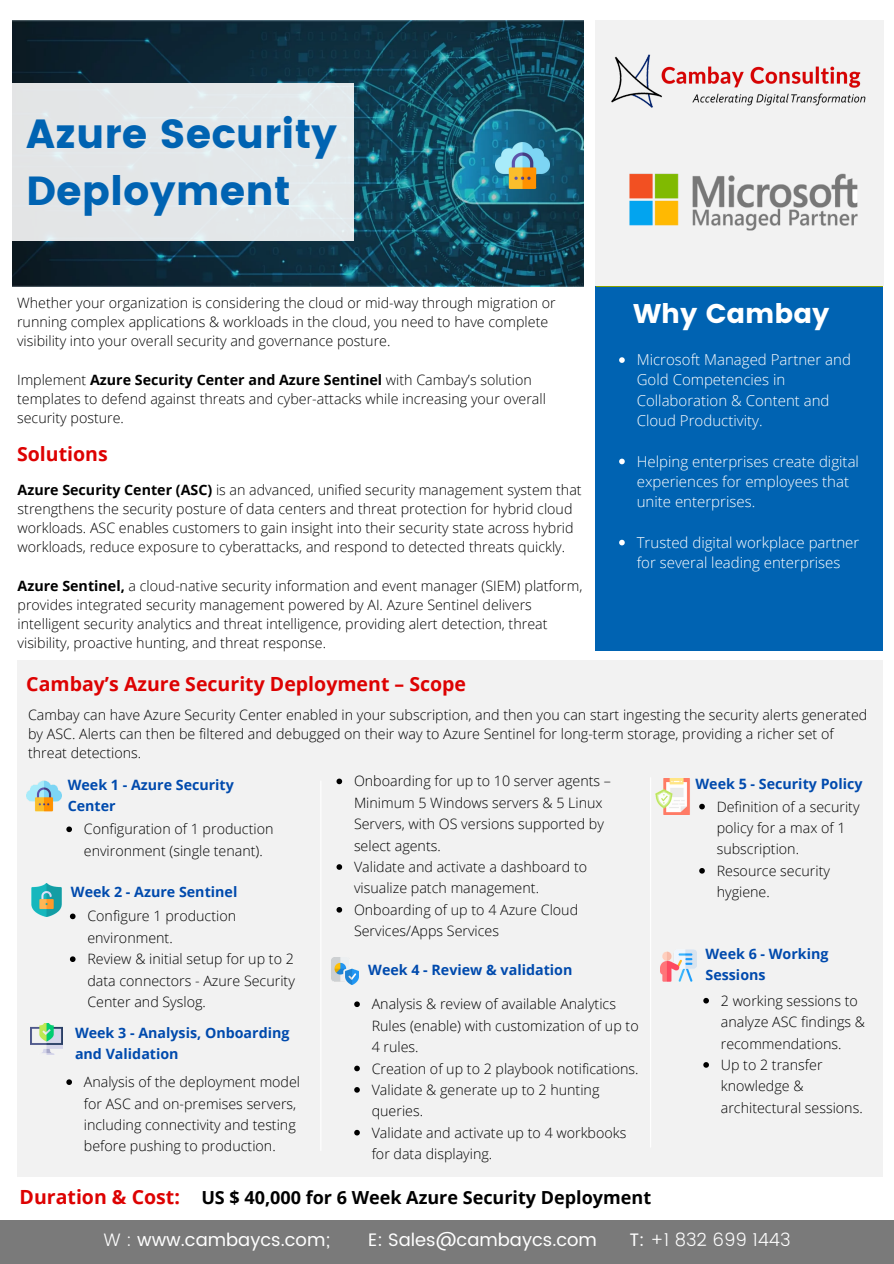
<style>
.page{position:relative;width:894px;height:1264px;background:#fff}
.page>*{position:absolute;margin:0;border:0;box-sizing:border-box;transform-origin:0 0}
.t1{font:40.5px/56.2px "Poppins";color:#0063b2}
.t2{font:27px "Poppins";color:#fff}
.t3{font:700 19.5px "Open Sans";color:#dd0202}
.t4{font:700 18px "Open Sans";color:#000}
.t5{font:18px "Poppins";color:#fff}
.t6{font:300 18px "Poppins";color:#fff}
.t7{font:300 15px/20.2px "Open Sans";color:#fff}
.t8{font:300 14.25px/21.5px "Open Sans";color:#000}
.t9{font:700 14.25px/21.5px "Open Sans";color:#004aad}
.s1{font-weight:700}
.s2{font-weight:300}
.s3{font-weight:400}
</style>
<div class="page">
<div style="left:594px;top:285px;width:288px;height:365px;background:#0063b2"></div>
<img style="left:12px;top:20px;width:571px;height:266px">
<div style="left:594px;top:20px;width:289px;height:266px;background:#f2f2f2"></div>
<img style="left:611px;top:55px;width:254px;height:53px">
<img style="left:629px;top:173px;width:229px;height:58px">
<div style="left:0;top:1220px;width:893px;height:43px;background:#7a7a7a"></div>
<div style="left:17px;top:660px;width:864px;height:516px;background:#f2f2f2"></div>
<img style="left:495px;top:138px;width:54px;height:54px">
<div style="left:12px;top:84px;width:341px;height:157px;background:#e3e7e8"></div>
<img style="left:26px;top:780px;width:35px;height:32px">
<hr style="left:320px;top:781px;width:1px;height:369px;background:#fff">
<hr style="left:649px;top:777px;width:2px;height:370px;background:#fff">
<img style="left:31px;top:883px;width:31px;height:33px">
<img style="left:31px;top:1023px;width:31px;height:31px">
<img style="left:655px;top:778px;width:35px;height:36px">
<img style="left:332px;top:957px;width:27px;height:27px">
<img style="left:660px;top:949px;width:36px;height:33px">
<svg style="left:619px;top:357px;width:5px;height:6px"></svg>
<svg style="left:619px;top:458px;width:5px;height:6px"></svg>
<svg style="left:619px;top:540px;width:5px;height:5px"></svg>
<svg style="left:66px;top:826px;width:6px;height:6px"></svg>
<svg style="left:336px;top:778px;width:6px;height:6px"></svg>
<svg style="left:336px;top:864px;width:6px;height:5px"></svg>
<svg style="left:336px;top:907px;width:6px;height:5px"></svg>
<svg style="left:70px;top:913px;width:5px;height:6px"></svg>
<svg style="left:70px;top:956px;width:5px;height:6px"></svg>
<svg style="left:354px;top:1001px;width:6px;height:6px"></svg>
<svg style="left:354px;top:1065px;width:6px;height:6px"></svg>
<svg style="left:354px;top:1087px;width:6px;height:5px"></svg>
<svg style="left:354px;top:1129px;width:6px;height:6px"></svg>
<svg style="left:66px;top:1079px;width:6px;height:5px"></svg>
<svg style="left:699px;top:803px;width:5px;height:6px"></svg>
<svg style="left:699px;top:868px;width:5px;height:5px"></svg>
<svg style="left:703px;top:997px;width:5px;height:6px"></svg>
<svg style="left:703px;top:1062px;width:5px;height:5px"></svg>
<p class="t1" style="left:26px;top:106px;width:312px">Azure Security<br>Deployment</p>
<p class="t8" style="left:17px;top:293px;width:540px;line-height:19.2px">Whether your organization is considering the cloud or mid-way through migration or running complex applications &amp; workloads in the cloud, you need to have complete visibility into your overall security and governance posture.</p>
<p class="t8" style="left:17px;top:369px;width:530px;line-height:19.2px">Implement <span class="s1">Azure Security Center and Azure Sentinel</span> with Cambay’s solution templates to defend against threats and cyber-attacks while increasing your overall security posture.</p>
<p class="t3" style="left:17px;top:440px;width:92px">Solutions</p>
<p class="t2" style="left:633px;top:298px;width:198px">Why Cambay</p>
<p class="t7" style="left:636px;top:349px;width:216px">Microsoft Managed Partner and<br>Gold Competencies in<br>Collaboration &amp; Content and<br>Cloud Productivity.</p>
<p class="t7" style="left:636px;top:450px;width:224px">Helping enterprises create digital experiences for employees that unite enterprises.</p>
<p class="t7" style="left:636px;top:531px;width:224px">Trusted digital workplace partner for several leading enterprises</p>
<p class="t8" style="left:18px;top:479px;width:565px;line-height:19.2px"><span class="s1">Azure Security Center (ASC)</span> is an advanced, unified security management system that strengthens the security posture of data centers and threat protection for hybrid cloud workloads. ASC enables customers to gain insight into their security state across hybrid workloads, reduce exposure to cyberattacks, and respond to detected threats quickly.</p>
<p class="t8" style="left:18px;top:575px;width:566px;line-height:19.2px"><span class="s1">Azure Sentinel,</span> a cloud-native security information and event manager (SIEM) platform, provides integrated security management powered by AI. Azure Sentinel delivers intelligent security analytics and threat intelligence, providing alert detection, threat visibility, proactive hunting, and threat response.</p>
<p class="t3" style="left:26px;top:670px;width:441px">Cambay’s Azure Security Deployment – Scope</p>
<p class="t8" style="left:28px;top:704px;width:840px;line-height:19.2px">Cambay can have Azure Security Center enabled in your subscription, and then you can start ingesting the security alerts generated by ASC. Alerts can then be filtered and debugged on their way to Azure Sentinel for long-term storage, providing a richer set of threat detections.</p>
<p class="t9" style="left:68px;top:773px;width:168px">Week 1 - Azure Security</p>
<p class="t9" style="left:68px;top:794px;width:49px">Center</p>
<p class="t8" style="left:84px;top:818px;width:191px">Configuration of 1 production environment (single tenant).</p>
<p class="t9" style="left:71px;top:880px;width:168px">Week 2 - Azure Sentinel</p>
<p class="t8" style="left:354px;top:770px;width:258px">Onboarding for up to 10 server agents –<br>Minimum 5 Windows servers &amp; 5 Linux<br>Servers, with OS versions supported by select agents.</p>
<p class="t8" style="left:354px;top:855px;width:234px">Validate and activate a dashboard to visualize patch management.</p>
<p class="t8" style="left:354px;top:898px;width:225px">Onboarding of up to 4 Azure Cloud<br>Services/Apps Services</p>
<p class="t9" style="left:695px;top:772px;width:168px">Week 5 - Security Policy</p>
<p class="t8" style="left:716px;top:795px;width:144px">Definition of a security policy for a max of 1 subscription.</p>
<p class="t8" style="left:716px;top:859px;width:115px">Resource security hygiene.</p>
<p class="t8" style="left:87px;top:905px;width:150px">Configure 1 production environment.</p>
<p class="t8" style="left:87px;top:948px;width:209px;text-align:justify">Review &amp; initial setup for up to 2 data connectors - Azure Security Center and Syslog.</p>
<p class="t9" style="left:368px;top:958px;width:206px">Week 4 - Review &amp; validation</p>
<p class="t9" style="left:705px;top:942px;width:124px">Week 6 - Working</p>
<p class="t9" style="left:705px;top:963px;width:62px">Sessions</p>
<p class="t8" style="left:720px;top:989px;width:146px">2 working sessions to analyze ASC findings &amp; recommendations.</p>
<p class="t8" style="left:720px;top:1053px;width:143px">Up to 2 transfer knowledge &amp; architectural sessions.</p>
<p class="t8" style="left:371px;top:993px;width:268px">Analysis &amp; review of available Analytics<br>Rules (enable) with customization of up to<br>4 rules.</p>
<p class="t8" style="left:371px;top:1057px;width:268px">Creation of up to 2 playbook notifications.</p>
<p class="t8" style="left:371px;top:1078px;width:229px">Validate &amp; generate up to 2 hunting queries.</p>
<p class="t8" style="left:371px;top:1121px;width:256px">Validate and activate up to 4 workbooks for data displaying.</p>
<p class="t9" style="left:75px;top:1021px;width:216px">Week 3 - Analysis, Onboarding and Validation</p>
<p class="t8" style="left:84px;top:1070px;width:218px">Analysis of the deployment model for ASC and on-premises servers, including connectivity and testing before pushing to production.</p>
<p class="t3" style="left:20px;top:1182px;width:162px">Duration &amp; Cost:</p>
<p class="t4" style="left:201px;top:1184px;width:451px">US $ 40,000 for 6 Week Azure Security Deployment</p>
<p class="t5" style="left:104px;top:1229px;width:228px"><span class="s2">W :</span> www.cambaycs.com;</p>
<p class="t5" style="left:368px;top:1229px;width:230px">E: Sales@cambaycs.com</p>
<p class="t6" style="left:629px;top:1229px;width:163px"><span class="s3">T:</span> +1 832 699 1443</p>
</div>
